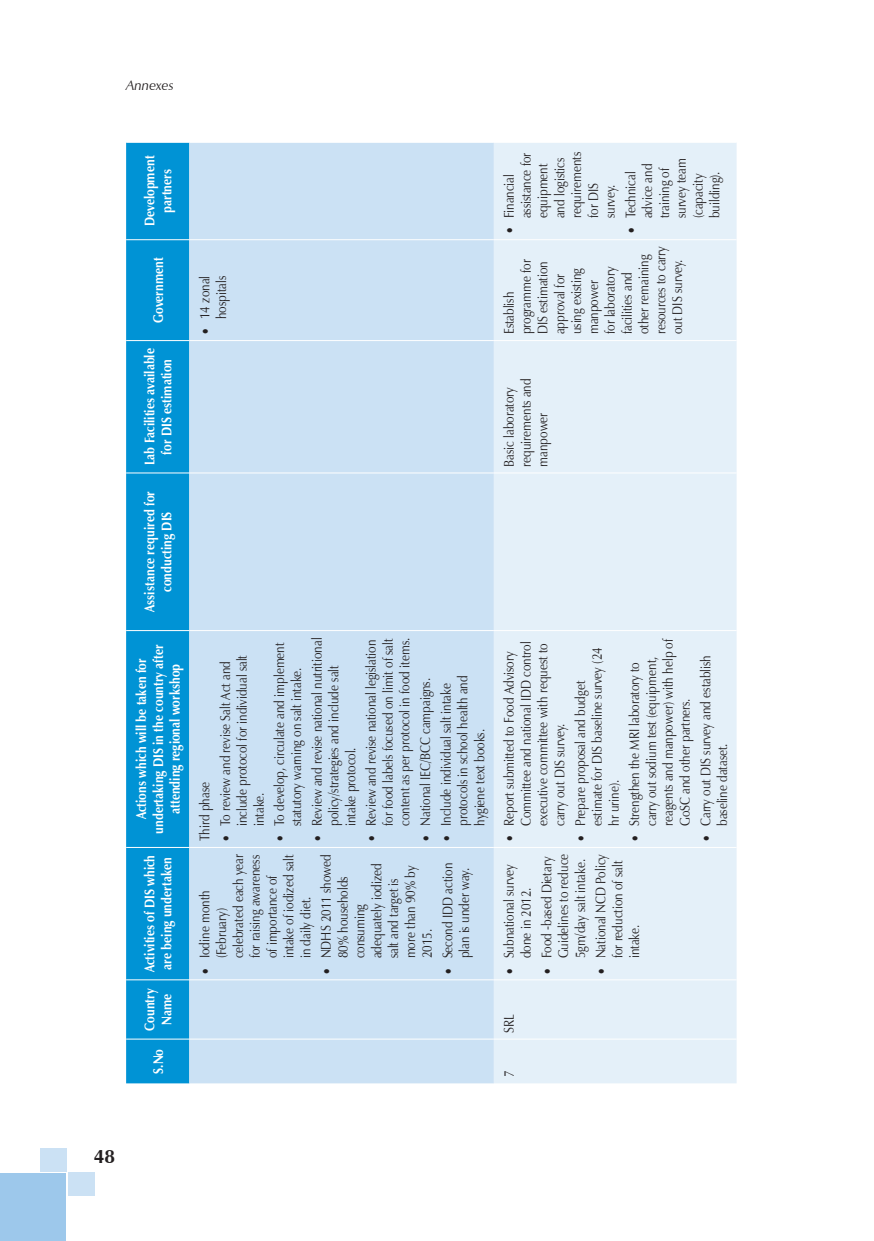
<style>
.page{position:relative;width:874px;height:1241px;background:#fff}
.page>*{position:absolute;margin:0;border:0;box-sizing:border-box;transform-origin:0 0}
.t1{font:700 19.25px "Zapf Humanist 601 BT";color:#231f20}
.t2{font:14px/16.8px "Zapf Humanist 601 BT";color:#231f20;scale:.85 1}
.t3{font:700 14px/16.8px "Zapf Humanist 601 BT";color:#fff;text-align:center;scale:.85 1}
.t4{font:italic 14px "Zapf Humanist 601 BT";color:#231f20}
</style>
<div class="page">
<div style="left:0;top:1173px;width:65px;height:67px;background:#9dc8eb"></div>
<div style="left:68px;top:1172px;width:26px;height:24px;background:#cbe1f4"></div>
<div style="left:40px;top:1147px;width:27px;height:24px;background:#cbe1f4"></div>
<svg style="left:126px;top:143px;width:63px;height:940px;background:#0494d5"></svg>
<div style="left:189px;top:143px;width:304px;height:940px;background:#cbe1f4"></div>
<div style="left:493px;top:143px;width:243px;height:940px;background:#e4f0f9"></div>
<hr style="left:126px;top:1038px;width:63px;height:1px;background:#fff">
<hr style="left:126px;top:979px;width:63px;height:1px;background:#fff">
<hr style="left:126px;top:846px;width:63px;height:1px;background:#fff">
<hr style="left:126px;top:630px;width:63px;height:1px;background:#fff">
<hr style="left:126px;top:472px;width:63px;height:1px;background:#fff">
<hr style="left:126px;top:340px;width:63px;height:1px;background:#fff">
<hr style="left:126px;top:239px;width:63px;height:1px;background:#fff">
<hr style="left:189px;top:1038px;width:304px;height:1px;background:#fff">
<hr style="left:189px;top:979px;width:304px;height:1px;background:#fff">
<hr style="left:189px;top:846px;width:304px;height:1px;background:#fff">
<hr style="left:189px;top:630px;width:304px;height:1px;background:#fff">
<hr style="left:189px;top:472px;width:304px;height:1px;background:#fff">
<hr style="left:189px;top:340px;width:304px;height:1px;background:#fff">
<hr style="left:189px;top:239px;width:304px;height:1px;background:#fff">
<hr style="left:493px;top:1038px;width:243px;height:1px;background:#fff">
<hr style="left:493px;top:979px;width:243px;height:1px;background:#fff">
<hr style="left:493px;top:846px;width:243px;height:1px;background:#fff">
<hr style="left:493px;top:630px;width:243px;height:1px;background:#fff">
<hr style="left:493px;top:472px;width:243px;height:1px;background:#fff">
<hr style="left:493px;top:340px;width:243px;height:1px;background:#fff">
<hr style="left:493px;top:239px;width:243px;height:1px;background:#fff">
<p class="t4" style="left:126px;top:77px;width:49px">Annexes</p>
<p class="t3" style="left:141px;top:226px;width:85px;rotate:-90deg">Development partners</p>
<p class="t3" style="left:150px;top:323px;width:79px;rotate:-90deg">Government</p>
<p class="t3" style="left:141px;top:465px;width:139px;rotate:-90deg">Lab Facilities available for DIS estimation</p>
<p class="t3" style="left:141px;top:612px;width:144px;rotate:-90deg">Assistance required for conducting DIS</p>
<p class="t3" style="left:133px;top:833px;width:224px;rotate:-90deg">Actions which will be taken for undertaking DIS in the country after attending regional workshop</p>
<p class="t3" style="left:141px;top:972px;width:140px;text-align:left;rotate:-90deg">Activities of DIS which are being undertaken</p>
<p class="t3" style="left:141px;top:1030px;width:51px;rotate:-90deg">Country<br>Name</p>
<p class="t3" style="left:150px;top:1073px;width:31px;rotate:-90deg">S.No</p>
<p class="t2" style="left:196px;top:334px;width:70px;text-align:right;rotate:-90deg">• 14 zonal hospitals</p>
<p class="t2" style="left:500px;top:218px;width:79px;text-indent:-15px;rotate:-90deg">• Financial assistance for equipment and logistics requirements for DIS survey.</p>
<p class="t2" style="left:622px;top:218px;width:72px;text-indent:-15px;rotate:-90deg">• Technical advice and training of survey team (capacity building).</p>
<p class="t2" style="left:500px;top:334px;width:105px;rotate:-90deg">Establish programme for<br>DIS estimation approval for using existing manpower<br>for laboratory facilities and other remaining resources to carry out DIS survey.</p>
<p class="t2" style="left:500px;top:466px;width:105px;rotate:-90deg">Basic laboratory requirements and manpower</p>
<p class="t2" style="left:217px;top:825px;width:203px;text-indent:-15px;rotate:-90deg">• To review and revise Salt Act and include protocol for individual salt intake.</p>
<p class="t2" style="left:196px;top:841px;width:71px;rotate:-90deg">Third phase</p>
<p class="t2" style="left:271px;top:825px;width:217px;text-indent:-15px;rotate:-90deg">• To develop, circulate and implement statutory warning on salt intake.</p>
<p class="t2" style="left:308px;top:825px;width:223px;text-indent:-15px;rotate:-90deg">• Review and revise national nutritional policy/strategies and include salt intake protocol.</p>
<p class="t2" style="left:362px;top:825px;width:223px;text-align:justify;text-indent:-15px;rotate:-90deg">• Review and revise national legislation for food labels focused on limit of salt content as per protocol in food items.</p>
<p class="t2" style="left:417px;top:841px;width:193px;rotate:-90deg">• National IEC/BCC campaigns.</p>
<p class="t2" style="left:437px;top:825px;width:178px;text-indent:-15px;rotate:-90deg">• Include individual salt intake protocols in school health and hygiene text books.</p>
<p class="t2" style="left:196px;top:958px;width:124px;text-indent:-15px;rotate:-90deg">• Iodine month (February) celebrated each year for raising awareness of importance of intake of iodized salt in daily diet.</p>
<p class="t2" style="left:317px;top:958px;width:124px;text-indent:-15px;rotate:-90deg">• NDHS 2011 showed<br>80% households consuming adequately iodized salt and target is more than 90% by<br>2015.</p>
<p class="t2" style="left:439px;top:958px;width:114px;text-indent:-15px;rotate:-90deg">• Second IDD action plan is under way.</p>
<p class="t2" style="left:500px;top:825px;width:218px;text-indent:-15px;rotate:-90deg">• Report submitted to Food Advisory<br>Committee and national IDD control executive committee with request to carry out DIS survey.</p>
<p class="t2" style="left:571px;top:825px;width:212px;text-indent:-15px;rotate:-90deg">• Prepare proposal and budget estimate for DIS baseline survey (24 hr urine).</p>
<p class="t2" style="left:625px;top:825px;width:222px;text-indent:-15px;rotate:-90deg">• Strengthen the MRI laboratory to carry out sodium test (equipment, reagents and manpower) with help of<br>GoSC and other partners.</p>
<p class="t2" style="left:696px;top:825px;width:202px;text-indent:-15px;rotate:-90deg">• Carry out DIS survey and establish baseline dataset.</p>
<p class="t2" style="left:500px;top:973px;width:130px;text-align:center;rotate:-90deg">• Subnational survey done in 2012.</p>
<p class="t2" style="left:538px;top:958px;width:124px;text-indent:-15px;rotate:-90deg">• Food -based Dietary<br>Guidelines to reduce<br>5gm/day salt intake.</p>
<p class="t2" style="left:592px;top:958px;width:124px;text-indent:-15px;rotate:-90deg">• National NCD Policy for reduction of salt intake.</p>
<p class="t2" style="left:500px;top:1032px;width:24px;rotate:-90deg">SRL</p>
<p class="t2" style="left:500px;top:1076px;width:9px;rotate:-90deg">7</p>
<h1 class="t1" style="left:94px;top:1144px;width:23px">48</h1>
</div>
